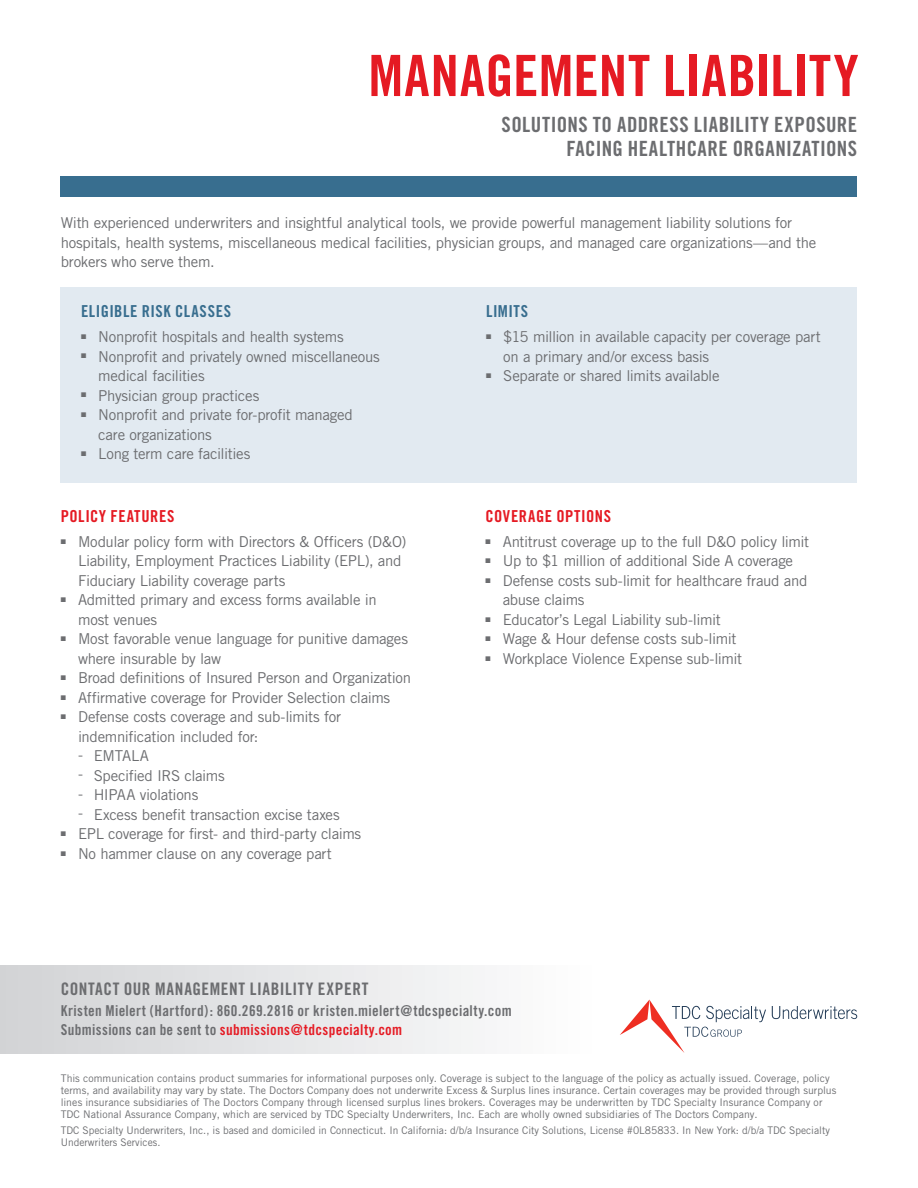
<style>
.page{position:relative;width:918px;height:1188px;background:#fff}
.page>*{position:absolute;margin:0;border:0;box-sizing:border-box;transform-origin:0 0}
.t1{font:57px "Trade Gothic Bold Cond Twenty";letter-spacing:.005em;color:#e51a23}
.t2{font:21px/24px "Trade Gothic Bold Cond Twenty";letter-spacing:.02em;color:#6c6d70;text-align:right}
.t3{font:17.25px "Trade Gothic Bold Cond Twenty";letter-spacing:.035em;color:#6c6d70}
.t4{font:16.5px "Trade Gothic Bold Cond Twenty";letter-spacing:.035em;color:#e51a23}
.t5{font:16.5px "Trade Gothic Bold Cond Twenty";letter-spacing:.035em;color:#386e8f}
.t6{font:15px/19.5px "Trade Gothic";letter-spacing:-.02em;color:#6c6d70}
.t7{font:15px/19.5px "Trade Gothic Bold Cond Twenty";letter-spacing:.02em;color:#6c6d70}
.t8{font:10.5px/12px "Trade Gothic";color:#6c6d70}
.s1{color:#e51a23}
</style>
<div class="page">
<div style="left:0;top:965px;width:594px;height:88px;background:linear-gradient(to right,#d1d2d5,#fefefe)"></div>
<div style="left:61px;top:177px;width:796px;height:20px;background:#386e8f"></div>
<div style="left:61px;top:287px;width:796px;height:196px;background:#e2eaf1"></div>
<svg style="left:772px;top:1006px;width:85px;height:13px"></svg>
<svg style="left:620px;top:1000px;width:146px;height:53px"></svg>
<h1 class="t1" style="left:368px;top:41px;width:492px">MANAGEMENT LIABILITY</h1>
<h2 class="t2" style="left:502px;top:113px;width:357px">SOLUTIONS TO ADDRESS LIABILITY EXPOSURE<br>FACING HEALTHCARE ORGANIZATIONS</h2>
<p class="t6" style="left:61px;top:213px;width:757px">With experienced underwriters and insightful analytical tools, we provide powerful management liability solutions for hospitals, health systems, miscellaneous medical facilities, physician groups, and managed care organizations—and the brokers who serve them.</p>
<p class="t5" style="left:81px;top:301px;width:152px">ELIGIBLE RISK CLASSES</p>
<p class="t6" style="left:81px;top:327px;width:264px">■ Nonprofit hospitals and health systems</p>
<p class="t6" style="left:98px;top:347px;width:283px;text-indent:-17px">■ Nonprofit and privately owned miscellaneous medical facilities</p>
<p class="t6" style="left:81px;top:386px;width:180px">■ Physician group practices</p>
<p class="t6" style="left:98px;top:405px;width:256px;text-indent:-17px">■ Nonprofit and private for-profit managed care organizations</p>
<p class="t6" style="left:81px;top:444px;width:171px">■ Long term care facilities</p>
<p class="t5" style="left:486px;top:301px;width:44px">LIMITS</p>
<p class="t6" style="left:503px;top:327px;width:319px;text-indent:-17px">■ $15 million in available capacity per coverage part on a primary and/or excess basis</p>
<p class="t6" style="left:486px;top:366px;width:235px">■ Separate or shared limits available</p>
<p class="t4" style="left:61px;top:506px;width:115px">POLICY FEATURES</p>
<p class="t6" style="left:78px;top:531px;width:330px;text-indent:-17px">■ Modular policy form with Directors &amp; Officers (D&amp;O)<br>Liability, Employment Practices Liability (EPL), and<br>Fiduciary Liability coverage parts</p>
<p class="t6" style="left:78px;top:590px;width:300px;text-indent:-17px">■ Admitted primary and excess forms available in most venues</p>
<p class="t6" style="left:78px;top:629px;width:332px;text-indent:-17px">■ Most favorable venue language for punitive damages where insurable by law</p>
<p class="t6" style="left:61px;top:668px;width:352px">■ Broad definitions of Insured Person and Organization</p>
<p class="t6" style="left:61px;top:687px;width:331px">■ Affirmative coverage for Provider Selection claims</p>
<p class="t6" style="left:78px;top:707px;width:265px;text-indent:-17px">■ Defense costs coverage and sub-limits for indemnification included for:</p>
<p class="t6" style="left:78px;top:746px;width:72px">- EMTALA</p>
<p class="t6" style="left:78px;top:765px;width:148px">- Specified IRS claims</p>
<p class="t6" style="left:78px;top:785px;width:122px">- HIPAA violations</p>
<p class="t6" style="left:78px;top:804px;width:263px">- Excess benefit transaction excise taxes</p>
<p class="t6" style="left:61px;top:824px;width:302px">■ EPL coverage for first- and third-party claims</p>
<p class="t6" style="left:61px;top:843px;width:273px">■ No hammer clause on any coverage part</p>
<p class="t4" style="left:485px;top:506px;width:127px">COVERAGE OPTIONS</p>
<p class="t6" style="left:485px;top:531px;width:325px">■ Antitrust coverage up to the full D&amp;O policy limit</p>
<p class="t6" style="left:485px;top:551px;width:309px">■ Up to $1 million of additional Side A coverage</p>
<p class="t6" style="left:503px;top:570px;width:306px;text-indent:-17px">■ Defense costs sub-limit for healthcare fraud and abuse claims</p>
<p class="t6" style="left:485px;top:609px;width:237px">■ Educator’s Legal Liability sub-limit</p>
<p class="t6" style="left:485px;top:629px;width:253px">■ Wage &amp; Hour defense costs sub-limit</p>
<p class="t6" style="left:485px;top:648px;width:258px">■ Workplace Violence Expense sub-limit</p>
<p class="t3" style="left:61px;top:978px;width:309px">CONTACT OUR MANAGEMENT LIABILITY EXPERT</p>
<p class="t7" style="left:61px;top:1001px;width:452px">Kristen Mielert (Hartford): 860.269.2816 or kristen.mielert@tdcspecialty.com<br>Submissions can be sent to <span class="s1">submissions@tdcspecialty.com</span></p>
<p class="t8" style="left:61px;top:1072px;width:777px">This communication contains product summaries for informational purposes only. Coverage is subject to the language of the policy as actually issued. Coverage, policy terms, and availability may vary by state. The Doctors Company does not underwrite Excess &amp; Surplus lines insurance. Certain coverages may be provided through surplus lines insurance subsidiaries of The Doctors Company through licensed surplus lines brokers. Coverages may be underwritten by TDC Specialty Insurance Company or TDC National Assurance Company, which are serviced by TDC Specialty Underwriters, Inc. Each are wholly owned subsidiaries of The Doctors Company.</p>
<p class="t8" style="left:61px;top:1124px;width:771px">TDC Specialty Underwriters, Inc., is based and domiciled in Connecticut. In California: d/b/a Insurance City Solutions, License #0L85833. In New York: d/b/a TDC Specialty<br>Underwriters Services.</p>
</div>
